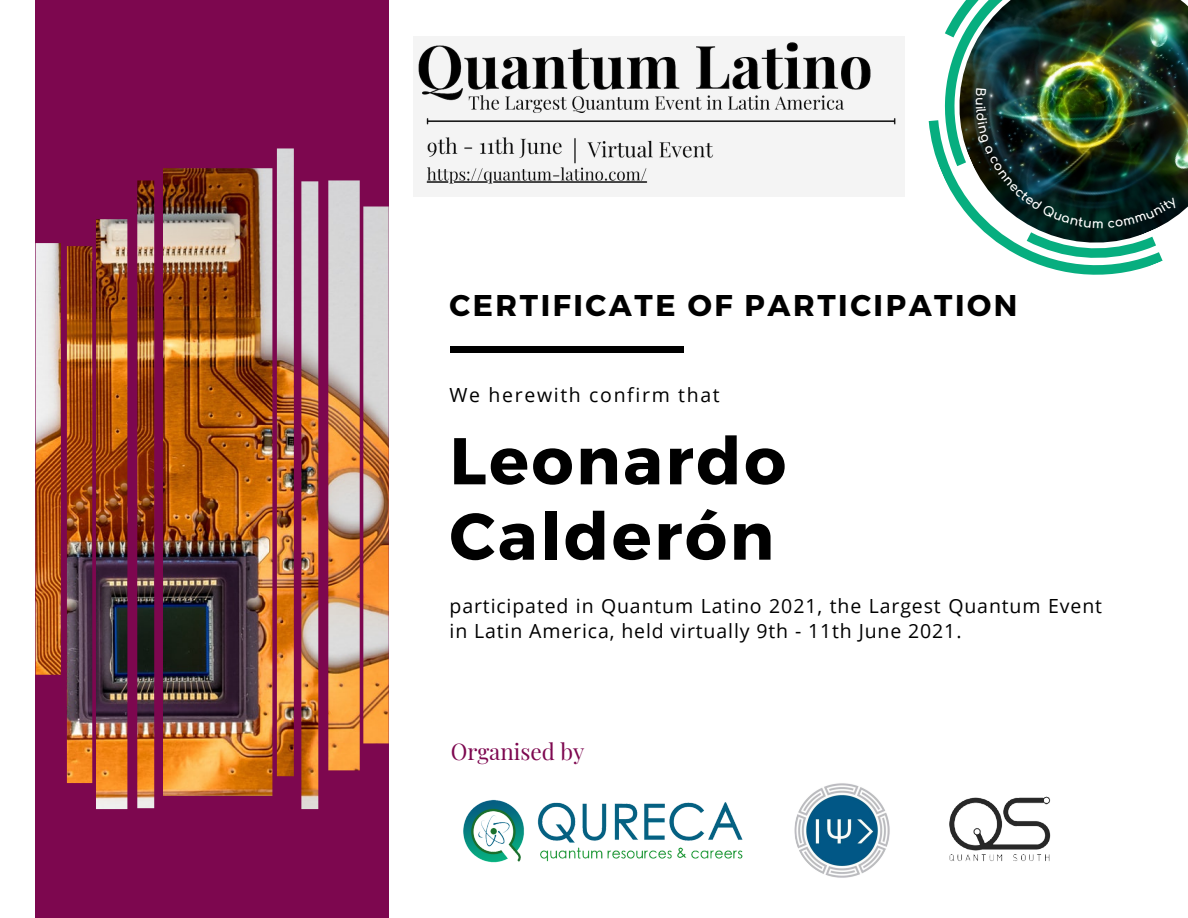
<style>
.page{position:relative;width:1188px;height:918px;background:#fff}
.page>*{position:absolute;margin:0;border:0;box-sizing:border-box;transform-origin:0 0}
.t1{font:700 66px/75.3px "Montserrat";letter-spacing:.04em;color:#000}
.t2{font:700 30px "Montserrat";letter-spacing:.085em;color:#000}
.t3{font:22.5px "Playfair Display";color:#7d074f}
.t4{font:19.5px/24.8px "Open Sans";letter-spacing:.045em;color:#000}
.t5{font:19.5px "Open Sans";letter-spacing:.085em;color:#000}
.t6{font:700 12.6px "Comfortaa";color:#fff}
</style>
<div class="page">
<div style="left:36px;top:0;width:353px;height:918px;background:#7d074f"></div>
<div style="left:450px;top:346px;width:234px;height:7px;background:#000"></div>
<img style="left:36px;top:148px;width:353px;height:661px">
<svg style="left:928px;top:120px;width:234px;height:155px"></svg>
<img style="left:941px;top:0;width:247px;height:261px">
<img style="left:463px;top:799px;width:280px;height:64px">
<img style="left:794px;top:782px;width:96px;height:96px;border-radius:50%">
<img style="left:949px;top:796px;width:102px;height:66px">
<img style="left:413px;top:36px;width:492px;height:161px">
<svg style="left:976px;top:89px;width:10px;height:8px"></svg>
<img style="left:976px;top:106px;width:203px;height:122px">
<p class="t6" style="left:987px;top:97px;width:10px;rotate:90deg">u</p>
<p class="t2" style="left:450px;top:286px;width:569px">CERTIFICATE OF PARTICIPATION</p>
<p class="t5" style="left:450px;top:381px;width:272px">We herewith confirm that</p>
<p class="t1" style="left:450px;top:420px;width:338px">Leonardo<br>Calderón</p>
<p class="t4" style="left:450px;top:593px;width:654px">participated in Quantum Latino 2021, the Largest Quantum Event in Latin America, held virtually 9th - 11th June 2021.</p>
<p class="t3" style="left:451px;top:736px;width:135px">Organised by</p>
</div>
